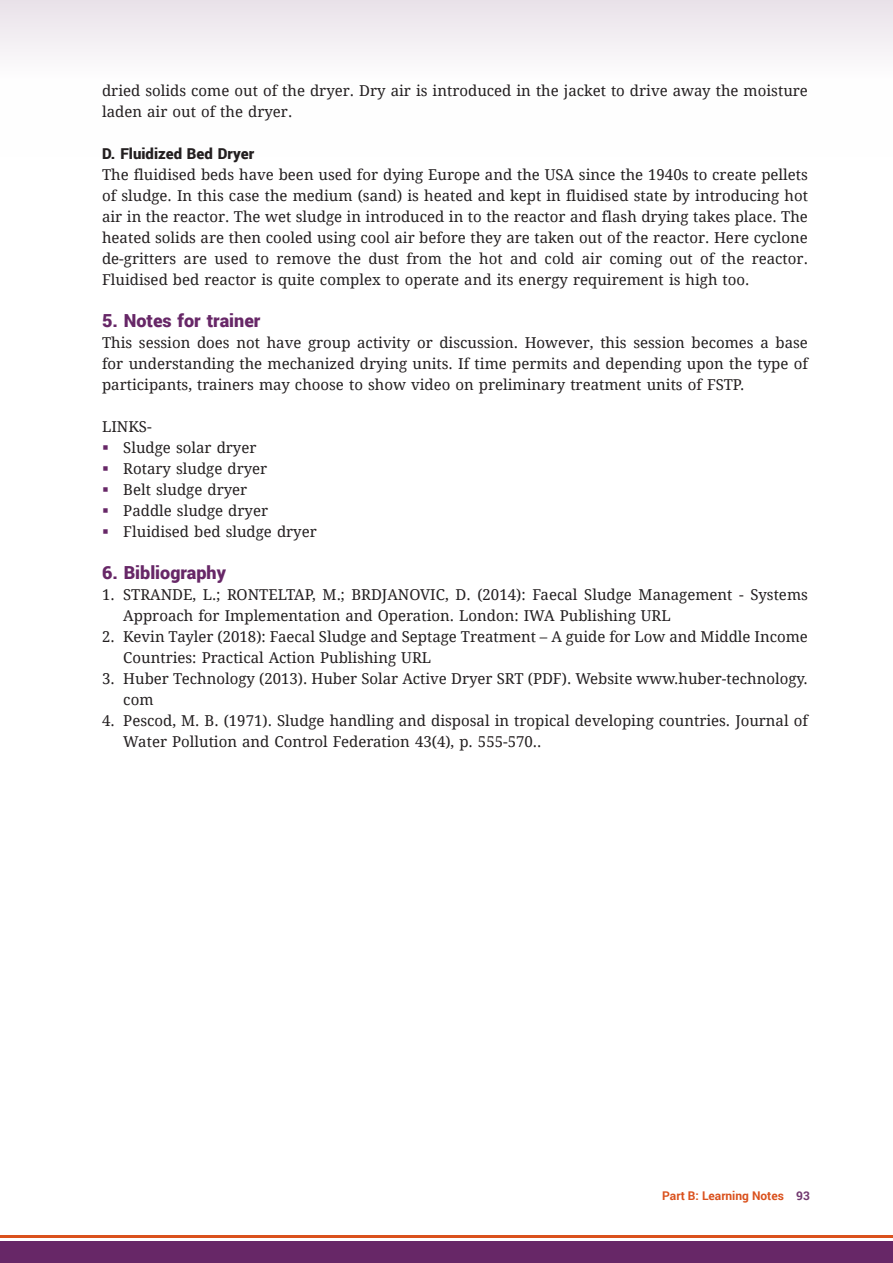
<style>
.page{position:relative;width:893px;height:1263px;background:#fff}
.page>*{position:absolute;margin:0;border:0;box-sizing:border-box;transform-origin:0 0}
.subhead1{font:900 18px "Roboto";color:#672767}
.Running_Body_Text{font:15px/21px "Droid Serif";color:#231f20;text-align:justify}
.bodybulletsp{font:15px/21px "Droid Serif";color:#231f20}
.subhead4{font:900 15px "Roboto";color:#231f20}
.t1{font:700 12px "Roboto";color:#da511d}
.s1{color:#723970}
</style>
<div class="page">
<div style="left:0;top:1241px;width:893px;height:22px;background:#672767"></div>
<hr style="left:0;top:1235px;width:893px;height:3px;background:#da511d">
<div style="left:0;top:0;width:893px;height:156px;background:linear-gradient(to bottom,#eee8ee,#fff)"></div>
<p class="Running_Body_Text" style="left:102px;top:80px;width:707px">dried solids come out of the dryer. Dry air is introduced in the jacket to drive away the moisture laden air out of the dryer.</p>
<p class="subhead4" style="left:102px;top:143px;width:154px">D. Fluidized Bed Dryer</p>
<p class="Running_Body_Text" style="left:102px;top:164px;width:707px">The fluidised beds have been used for dying Europe and the USA since the 1940s to create pellets of sludge. In this case the medium (sand) is heated and kept in fluidised state by introducing hot air in the reactor. The wet sludge in introduced in to the reactor and flash drying takes place. The heated solids are then cooled using cool air before they are taken out of the reactor. Here cyclone de-gritters are used to remove the dust from the hot and cold air coming out of the reactor.<br>Fluidised bed reactor is quite complex to operate and its energy requirement is high too.</p>
<p class="subhead1" style="left:102px;top:308px;width:160px">5. Notes for trainer</p>
<p class="Running_Body_Text" style="left:102px;top:332px;width:707px">This session does not have group activity or discussion. However, this session becomes a base for understanding the mechanized drying units. If time permits and depending upon the type of participants, trainers may choose to show video on preliminary treatment units of FSTP.</p>
<p class="Running_Body_Text" style="left:102px;top:416px;width:51px">LINKS-</p>
<p class="Running_Body_Text" style="left:123px;top:437px;width:135px">Sludge solar dryer</p>
<p class="Running_Body_Text" style="left:123px;top:458px;width:145px">Rotary sludge dryer</p>
<p class="Running_Body_Text" style="left:123px;top:479px;width:125px">Belt sludge dryer</p>
<p class="Running_Body_Text" style="left:123px;top:500px;width:146px">Paddle sludge dryer</p>
<p class="Running_Body_Text" style="left:123px;top:521px;width:195px">Fluidised bed sludge dryer</p>
<p class="subhead1" style="left:102px;top:560px;width:125px">6. Bibliography</p>
<p class="bodybulletsp" style="left:123px;top:584px;width:686px;text-indent:-21px">1. STRANDE, L.; RONTELTAP, M.; BRDJANOVIC, D. (2014): Faecal Sludge Management - Systems<br>Approach for Implementation and Operation. London: IWA Publishing URL</p>
<p class="bodybulletsp" style="left:123px;top:626px;width:686px;text-indent:-21px">2. Kevin Tayler (2018): Faecal Sludge and Septage Treatment – A guide for Low and Middle Income<br>Countries: Practical Action Publishing URL</p>
<p class="bodybulletsp" style="left:123px;top:668px;width:686px;text-indent:-21px">3. Huber Technology (2013). Huber Solar Active Dryer SRT (PDF). Website www.huber-technology. com</p>
<p class="bodybulletsp" style="left:123px;top:710px;width:686px;text-indent:-21px">4. Pescod, M. B. (1971). Sludge handling and disposal in tropical developing countries. Journal of<br>Water Pollution and Control Federation 43(4), p. 555-570..</p>
<p class="t1" style="left:662px;top:1187px;width:149px">Part B: Learning Notes <span class="s1">93</span></p>
</div>
